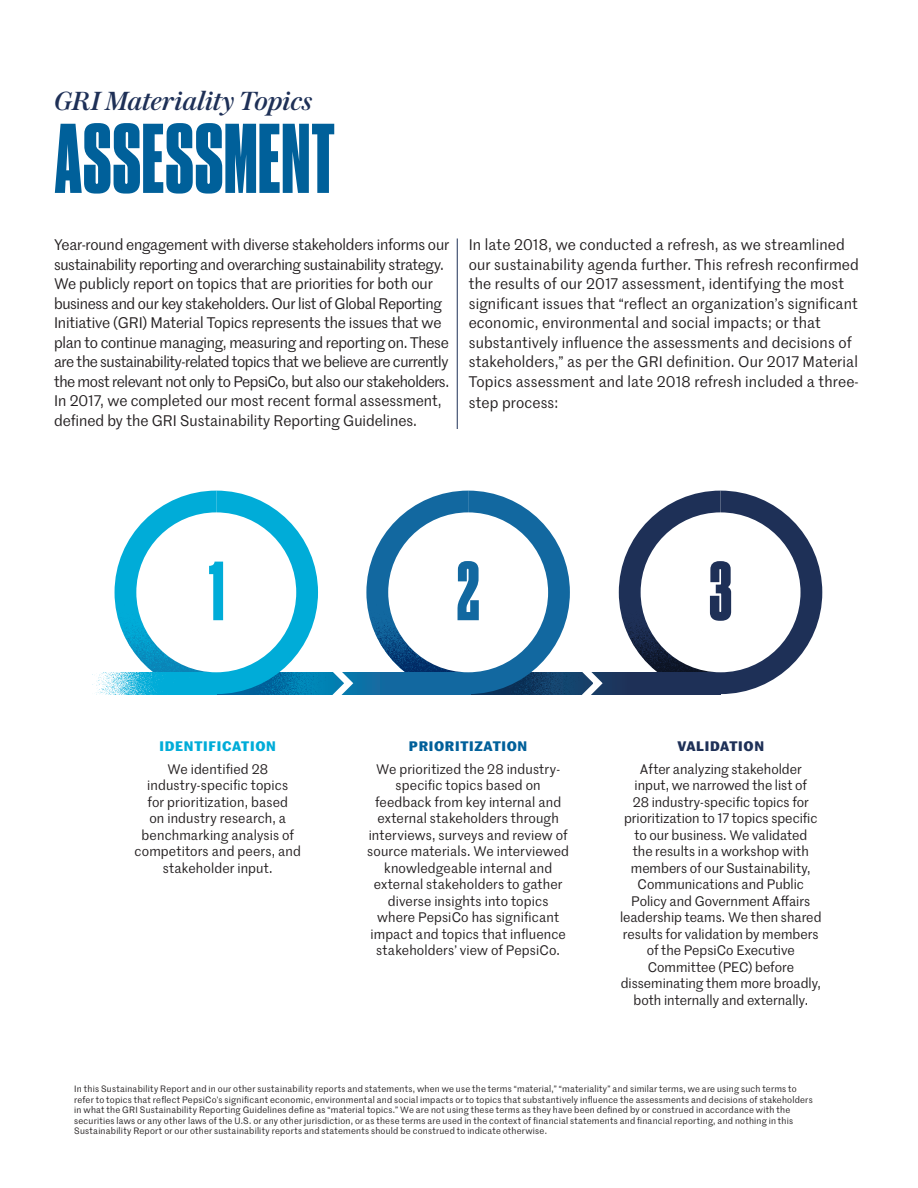
<style>
.page{position:relative;width:918px;height:1188px;background:#fff}
.page>*{position:absolute;margin:0;border:0;box-sizing:border-box;transform-origin:0 0}
.t1{font:93px "Druk Condensed Super";letter-spacing:.015em;color:#00609a}
.t2{font:78.75px "Druk Condensed Super";color:#00acd8}
.t3{font:78.75px "Druk Condensed Super";color:#1268a0}
.t4{font:78.75px "Druk Condensed Super";color:#1e3057}
.t5{font:italic 500 27px "Austin News Deck";letter-spacing:-.005em;color:#1e3057}
.t6{font:15px/19.5px "Marr Sans";letter-spacing:-.005em;color:#231f20}
.t7{font:13.5px/16.5px "Marr Sans";letter-spacing:.005em;color:#231f20;text-align:center}
.t8{font:700 13.5px "Marr Sans";letter-spacing:.05em;color:#00acd8}
.t9{font:700 13.5px "Marr Sans";letter-spacing:.05em;color:#00609a}
.t10{font:700 13.5px "Marr Sans";letter-spacing:.05em;color:#1e3057}
.t11{font:9px/10.5px "Marr Sans";letter-spacing:.025em;color:#231f20}
</style>
<div class="page">
<svg style="left:619px;top:491px;width:203px;height:203px"></svg>
<svg style="left:358px;top:672px;width:363px;height:22px;background:#1c355d"></svg>
<img style="left:96px;top:672px;width:19px;height:23px">
<div style="left:641px;top:512px;width:160px;height:160px;background:#fff;border-radius:50%"></div>
<svg style="left:115px;top:491px;width:243px;height:204px"></svg>
<svg style="left:366px;top:491px;width:241px;height:204px"></svg>
<hr style="left:457px;top:238px;width:1px;height:191px;background:#1e3057">
<p class="t5" style="left:54px;top:82px;width:260px">GRI Materiality Topics</p>
<p class="t1" style="left:55px;top:102px;width:282px">ASSESSMENT</p>
<p class="t6" style="left:54px;top:234px;width:397px">Year-round engagement with diverse stakeholders informs our sustainability reporting and overarching sustainability strategy.<br>We publicly report on topics that are priorities for both our business and our key stakeholders. Our list of Global Reporting Initiative (GRI) Material Topics represents the issues that we plan to continue managing, measuring and reporting on. These are the sustainability-related topics that we believe are currently the most relevant not only to PepsiCo, but also our stakeholders.<br>In 2017, we completed our most recent formal assessment, defined by the GRI Sustainability Reporting Guidelines.</p>
<p class="t6" style="left:469px;top:234px;width:392px">In late 2018, we conducted a refresh, as we streamlined our sustainability agenda further. This refresh reconfirmed the results of our 2017 assessment, identifying the most significant issues that “reflect an organization’s significant economic, environmental and social impacts; or that substantively influence the assessments and decisions of stakeholders,” as per the GRI definition. Our 2017 Material Topics assessment and late 2018 refresh included a three-</p>
<p class="t6" style="left:469px;top:392px;width:91px">step process:</p>
<p class="t2" style="left:209px;top:543px;width:17px">1</p>
<p class="t3" style="left:457px;top:543px;width:24px">2</p>
<p class="t4" style="left:709px;top:543px;width:24px">3</p>
<p class="t8" style="left:159px;top:735px;width:118px">IDENTIFICATION</p>
<p class="t7" style="left:135px;top:760px;width:168px">We identified 28 industry-specific topics<br>for prioritization, based<br>on industry research, a benchmarking analysis of competitors and peers, and stakeholder input.</p>
<p class="t9" style="left:409px;top:735px;width:120px">PRIORITIZATION</p>
<p class="t7" style="left:367px;top:760px;width:203px">We prioritized the 28 industry&shy;specific topics based on feedback from key internal and external stakeholders through interviews, surveys and review of source materials. We interviewed knowledgeable internal and external stakeholders to gather diverse insights into topics where PepsiCo has significant impact and topics that influence stakeholders’ view of PepsiCo.</p>
<p class="t10" style="left:677px;top:735px;width:88px">VALIDATION</p>
<p class="t7" style="left:620px;top:760px;width:203px">After analyzing stakeholder<br>input, we narrowed the list of<br>28 industry-specific topics for prioritization to 17 topics specific to our business. We validated<br>the results in a workshop with members of our Sustainability,<br>Communications and Public<br>Policy and Government Affairs leadership teams. We then shared results for validation by members of the PepsiCo Executive<br>Committee (PEC) before disseminating them more broadly, both internally and externally.</p>
<p class="t11" style="left:74px;top:1083px;width:740px">In this Sustainability Report and in our other sustainability reports and statements, when we use the terms “material,” “materiality” and similar terms, we are using such terms to refer to topics that reflect PepsiCo’s significant economic, environmental and social impacts or to topics that substantively influence the assessments and decisions of stakeholders in what the GRI Sustainability Reporting Guidelines define as “material topics.” We are not using these terms as they have been defined by or construed in accordance with the securities laws or any other laws of the U.S. or any other jurisdiction, or as these terms are used in the context of financial statements and financial reporting, and nothing in this Sustainability Report or our other sustainability reports and statements should be construed to indicate otherwise.</p>
</div>
